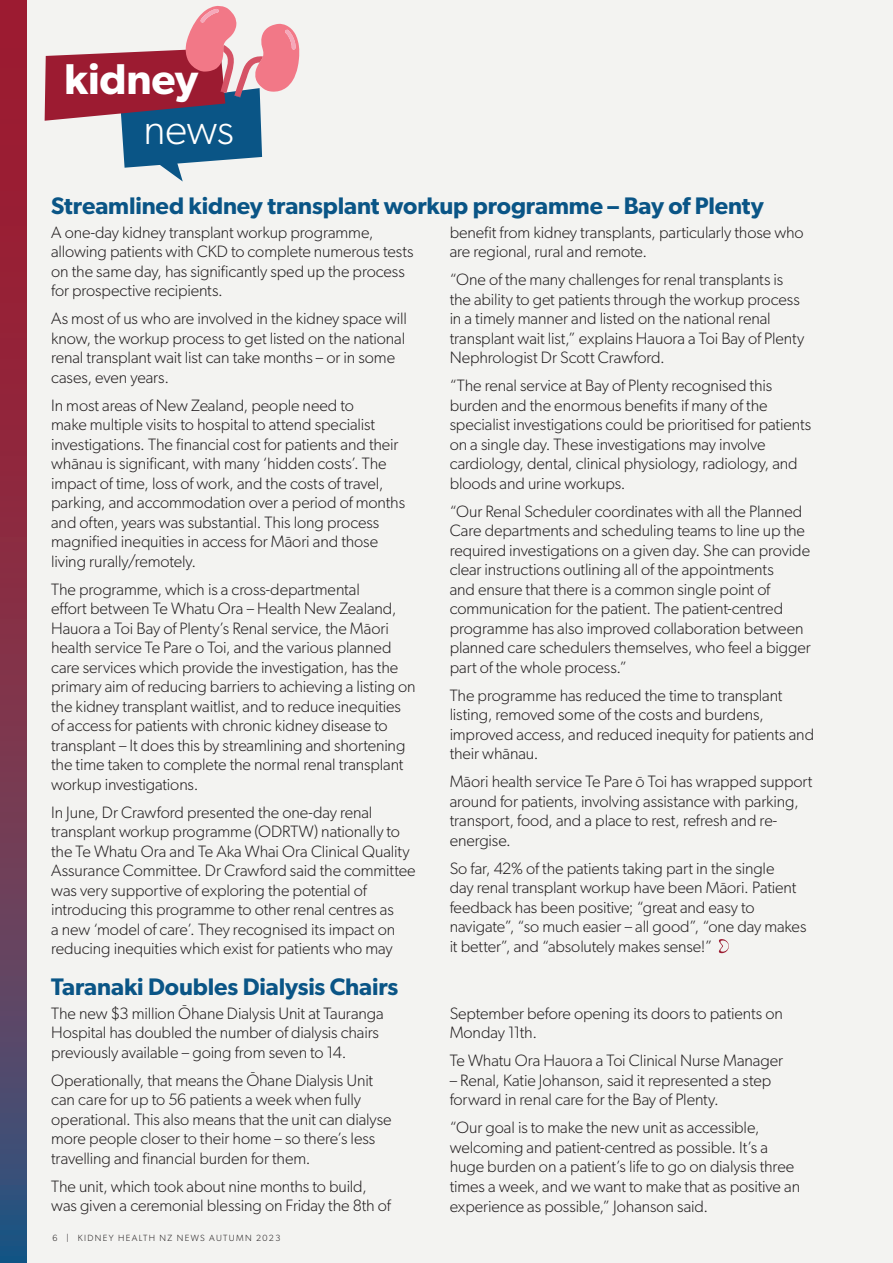
<style>
.page{position:relative;width:893px;height:1263px;background:#fff}
.page>*{position:absolute;margin:0;border:0;box-sizing:border-box;transform-origin:0 0}
.t1{font:600 43.2px "Gibson";letter-spacing:-.005em;color:#fff}
.t2{font:300 43.2px "Gibson";color:#fff}
.t3{font:600 24px "Gibson";letter-spacing:-.005em;color:#0a5586}
.t4{font:300 16.5px/19.5px "Gibson";letter-spacing:-.005em;color:#231f20}
.t5{font:300 9px "Gibson";letter-spacing:.15em;color:#231f20}
</style>
<div class="page">
<div style="left:13px;top:0;width:880px;height:1263px;background:#f3f3f1"></div>
<svg style="left:0;top:0;width:26px;height:1263px;background:#79334d"></svg>
<svg style="left:718px;top:939px;width:11px;height:14px"></svg>
<svg style="left:45px;top:6px;width:254px;height:176px"></svg>
<h1 class="t1" style="left:64px;top:53px;width:136px">kidney</h1>
<h1 class="t2" style="left:143px;top:103px;width:92px">news</h1>
<h2 class="t3" style="left:51px;top:191px;width:714px">Streamlined kidney transplant workup programme – Bay of Plenty</h2>
<p class="t4" style="left:51px;top:222px;width:364px">A one-day kidney transplant workup programme, allowing patients with CKD to complete numerous tests on the same day, has significantly sped up the process for prospective recipients.</p>
<p class="t4" style="left:51px;top:308px;width:357px">As most of us who are involved in the kidney space will know, the workup process to get listed on the national renal transplant wait list can take months – or in some cases, even years.</p>
<p class="t4" style="left:51px;top:395px;width:355px">In most areas of New Zealand, people need to<br>make multiple visits to hospital to attend specialist investigations. The financial cost for patients and their whānau is significant, with many ‘hidden costs’. The impact of time, loss of work, and the costs of travel, parking, and accommodation over a period of months and often, years was substantial. This long process magnified inequities in access for Māori and those living rurally/remotely.</p>
<p class="t4" style="left:51px;top:579px;width:366px">The programme, which is a cross-departmental<br>effort between Te Whatu Ora – Health New Zealand, Hauora a Toi Bay of Plenty’s Renal service, the Māori health service Te Pare o Toi, and the various planned care services which provide the investigation, has the primary aim of reducing barriers to achieving a listing on the kidney transplant waitlist, and to reduce inequities of access for patients with chronic kidney disease to transplant – It does this by streamlining and shortening the time taken to complete the normal renal transplant workup investigations.</p>
<p class="t4" style="left:51px;top:802px;width:366px">In June, Dr Crawford presented the one-day renal transplant workup programme (ODRTW) nationally to the Te Whatu Ora and Te Aka Whai Ora Clinical Quality Assurance Committee. Dr Crawford said the committee was very supportive of exploring the potential of introducing this programme to other renal centres as<br>a new ‘model of care’. They recognised its impact on reducing inequities which exist for patients who may</p>
<p class="t4" style="left:450px;top:222px;width:356px">benefit from kidney transplants, particularly those who are regional, rural and remote.</p>
<p class="t4" style="left:450px;top:269px;width:356px">“One of the many challenges for renal transplants is the ability to get patients through the workup process in a timely manner and listed on the national renal transplant wait list,” explains Hauora a Toi Bay of Plenty Nephrologist Dr Scott Crawford.</p>
<p class="t4" style="left:450px;top:376px;width:363px">“The renal service at Bay of Plenty recognised this burden and the enormous benefits if many of the specialist investigations could be prioritised for patients on a single day. These investigations may involve cardiology, dental, clinical physiology, radiology, and bloods and urine workups.</p>
<p class="t4" style="left:450px;top:501px;width:363px">“Our Renal Scheduler coordinates with all the Planned Care departments and scheduling teams to line up the required investigations on a given day. She can provide clear instructions outlining all of the appointments<br>and ensure that there is a common single point of communication for the patient. The patient-centred programme has also improved collaboration between planned care schedulers themselves, who feel a bigger part of the whole process.”</p>
<p class="t4" style="left:450px;top:685px;width:366px">The programme has reduced the time to transplant listing, removed some of the costs and burdens, improved access, and reduced inequity for patients and their whānau.</p>
<p class="t4" style="left:450px;top:772px;width:364px">Māori health service Te Pare ō Toi has wrapped support around for patients, involving assistance with parking, transport, food, and a place to rest, refresh and re&shy;energise.</p>
<p class="t4" style="left:450px;top:858px;width:358px">So far, 42% of the patients taking part in the single<br>day renal transplant workup have been Māori. Patient feedback has been positive; “great and easy to navigate”, “so much easier – all good”, “one day makes it better”, and “absolutely makes sense!”</p>
<h2 class="t3" style="left:51px;top:972px;width:349px">Taranaki Doubles Dialysis Chairs</h2>
<p class="t4" style="left:51px;top:1003px;width:334px">The new $3 million Ōhane Dialysis Unit at Tauranga<br>Hospital has doubled the number of dialysis chairs previously available – going from seven to 14.</p>
<p class="t4" style="left:51px;top:1070px;width:342px">Operationally, that means the Ōhane Dialysis Unit can care for up to 56 patients a week when fully operational. This also means that the unit can dialyse more people closer to their home – so there’s less travelling and financial burden for them.</p>
<p class="t4" style="left:51px;top:1176px;width:341px">The unit, which took about nine months to build, was given a ceremonial blessing on Friday the 8th of</p>
<p class="t5" style="left:53px;top:1232px;width:229px">6 | KIDNEY HEALTH NZ NEWS AUTUMN 2023</p>
<p class="t4" style="left:450px;top:1003px;width:335px">September before opening its doors to patients on<br>Monday 11th.</p>
<p class="t4" style="left:450px;top:1051px;width:335px">Te Whatu Ora Hauora a Toi Clinical Nurse Manager</p>
<p class="t4" style="left:450px;top:1070px;width:323px">– Renal, Katie Johanson, said it represented a step forward in renal care for the Bay of Plenty.</p>
<p class="t4" style="left:450px;top:1118px;width:352px">“Our goal is to make the new unit as accessible, welcoming and patient-centred as possible. It’s a huge burden on a patient’s life to go on dialysis three times a week, and we want to make that as positive an experience as possible,” Johanson said.</p>
</div>
